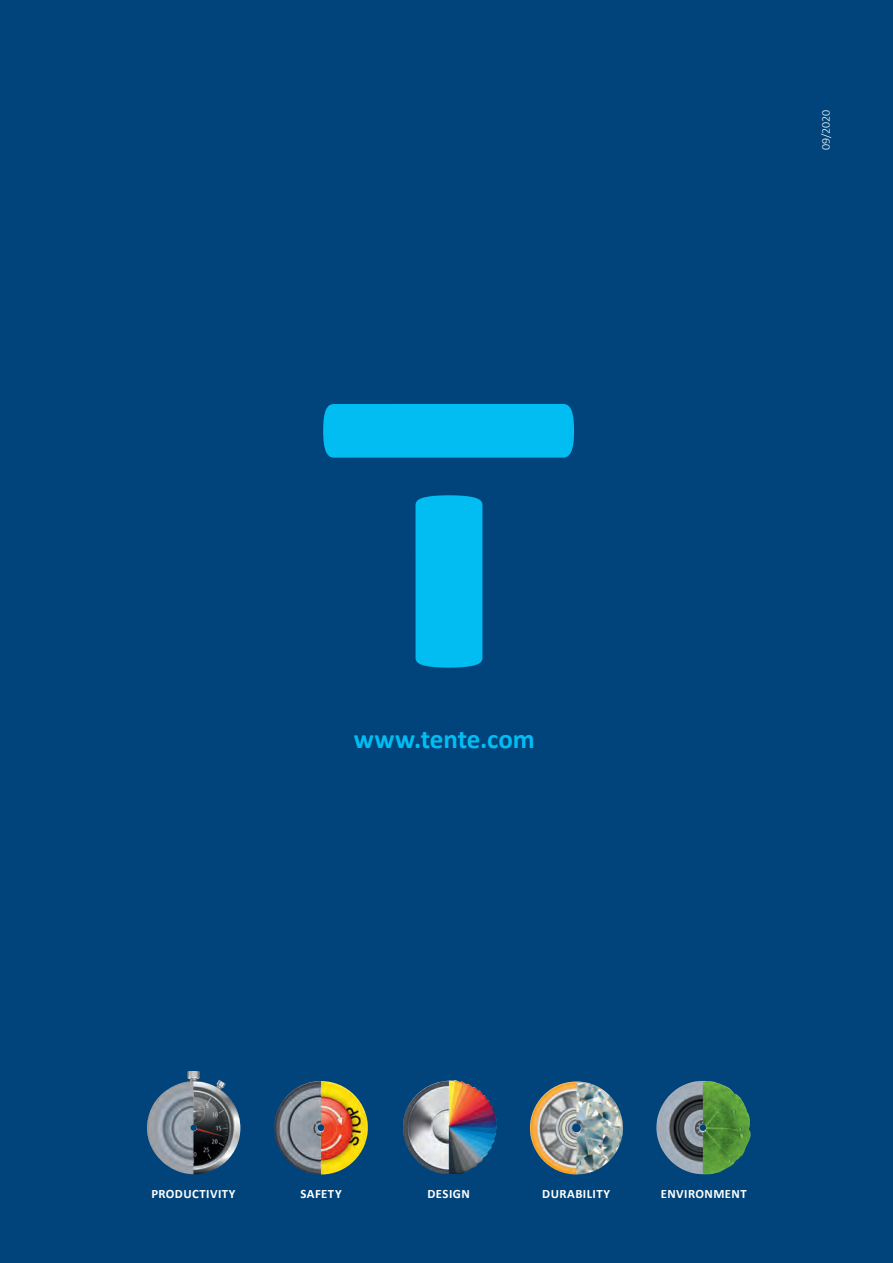
<style>
.page{position:relative;width:893px;height:1263px;background:#00447b}
.page>*{position:absolute;margin:0;border:0;box-sizing:border-box;transform-origin:0 0}
.t1{font:700 27px "Calibri";letter-spacing:-.005em;color:#01bdf2}
.t2{font:700 12.75px "Calibri";letter-spacing:.03em;color:#fff}
.t3{font:300 12px "Calibri";letter-spacing:-.01em;color:#fff}
</style>
<div class="page">
<div style="left:415px;top:495px;width:67px;height:173px;background:#01bdf2"></div>
<div style="left:323px;top:404px;width:251px;height:54px;background:#01bdf2"></div>
<img style="left:147px;top:1071px;width:93px;height:104px">
<img style="left:274px;top:1081px;width:94px;height:93px">
<img style="left:403px;top:1080px;width:94px;height:94px">
<img style="left:530px;top:1081px;width:93px;height:93px">
<img style="left:656px;top:1081px;width:95px;height:93px">
<p class="t3" style="left:818px;top:150px;width:42px;rotate:-90deg">09/2020</p>
<h1 class="t1" style="left:354px;top:720px;width:182px">www.tente.com</h1>
<p class="t2" style="left:151px;top:1185px;width:86px">PRODUCTIVITY</p>
<p class="t2" style="left:300px;top:1185px;width:43px">SAFETY</p>
<p class="t2" style="left:427px;top:1185px;width:44px">DESIGN</p>
<p class="t2" style="left:542px;top:1185px;width:69px">DURABILITY</p>
<p class="t2" style="left:661px;top:1185px;width:87px">ENVIRONMENT</p>
</div>
